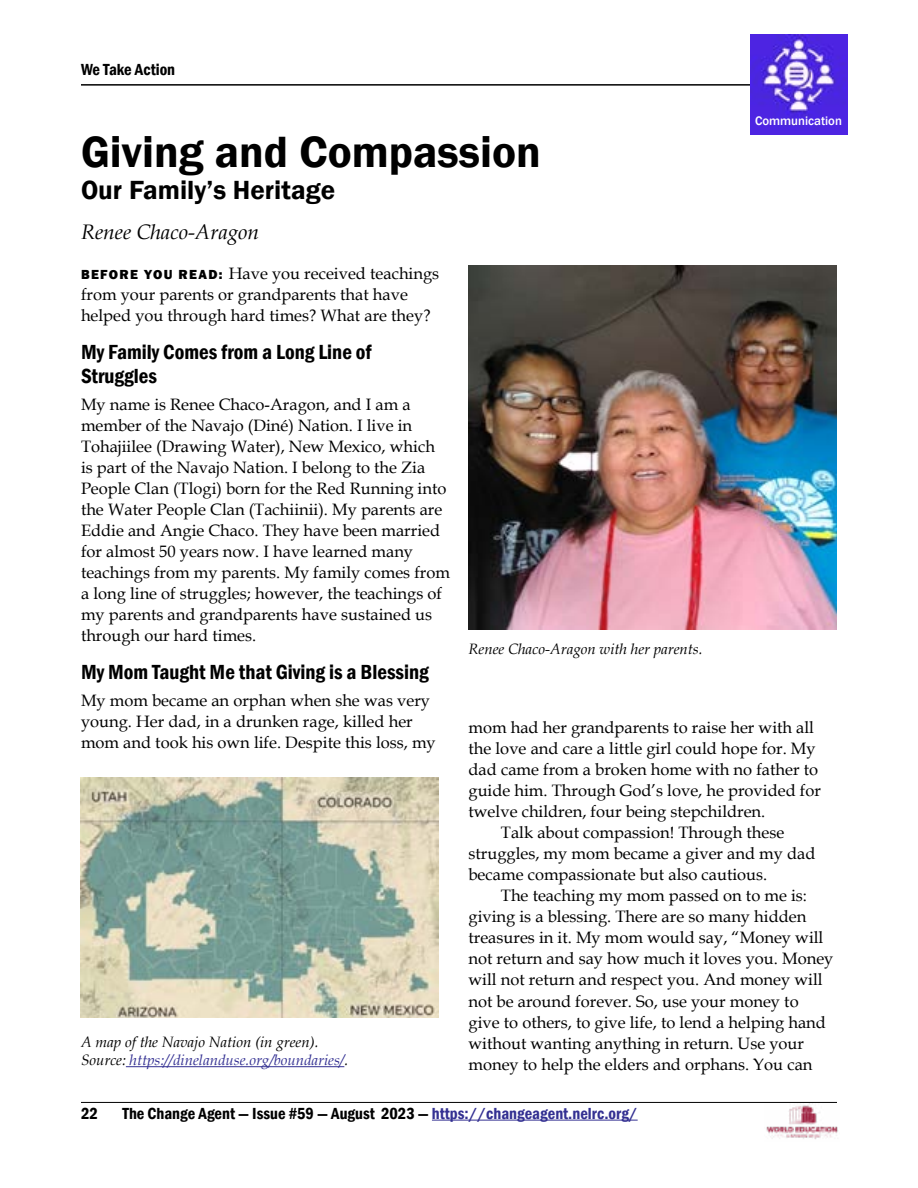
<style>
.page{position:relative;width:918px;height:1188px;background:#fff}
.page>*{position:absolute;margin:0;border:0;box-sizing:border-box;transform-origin:0 0}
.t1{font:600 45px "Franklin Gothic";color:#000}
.t2{font:600 27px "Franklin Gothic";color:#000}
.t3{font:600 condensed 21px/24px "Franklin Gothic";color:#000}
.t4{font:italic 21px "Book Antiqua";color:#000}
.t5{font:16.5px/21px "Book Antiqua";color:#000}
.t6{font:600 condensed 16.5px "Franklin Gothic";color:#000}
.t7{font:italic 15px/18px "Book Antiqua";color:#000}
.t8{font:500 12.75px "Franklin Gothic";color:#fff}
.s1{font-family:"Franklin Gothic";font-weight:800;font-size:13.5px}
.s2{color:#333092}
</style>
<div class="page">
<hr style="left:432px;top:1120px;width:206px;height:1px;background:#333092">
<hr style="left:81px;top:84px;width:756px;height:2px;background:#000">
<hr style="left:81px;top:1102px;width:756px;height:1px;background:#000">
<img style="left:469px;top:265px;width:368px;height:365px">
<img style="left:81px;top:778px;width:357px;height:240px">
<hr style="left:126px;top:1066px;width:218px;height:1px;background:#333092">
<img style="left:751px;top:34px;width:97px;height:100px">
<img style="left:766px;top:1103px;width:72px;height:36px">
<p class="t6" style="left:81px;top:59px;width:96px">We Take Action</p>
<h1 class="t1" style="left:81px;top:124px;width:461px">Giving and Compassion</h1>
<h2 class="t2" style="left:81px;top:173px;width:256px">Our Family’s Heritage</h2>
<p class="t4" style="left:81px;top:218px;width:180px">Renee Chaco-Aragon</p>
<p class="t8" style="left:755px;top:113px;width:88px">Communication</p>
<p class="t5" style="left:81px;top:263px;width:360px"><span class="s1">BEFORE YOU READ:</span> Have you received teachings from your parents or grandparents that have helped you through hard times? What are they?</p>
<p class="t3" style="left:81px;top:340px;width:292px">My Family Comes from a Long Line of<br>Struggles</p>
<p class="t5" style="left:81px;top:394px;width:370px">My name is Renee Chaco-Aragon, and I am a member of the Navajo (Diné) Nation. I live in Tohajiilee (Drawing Water), New Mexico, which is part of the Navajo Nation. I belong to the Zia People Clan (Tlogi) born for the Red Running into the Water People Clan (Tachiinii). My parents are Eddie and Angie Chaco. They have been married for almost 50 years now. I have learned many teachings from my parents. My family comes from a long line of struggles; however, the teachings of my parents and grandparents have sustained us through our hard times.</p>
<p class="t3" style="left:81px;top:660px;width:349px">My Mom Taught Me that Giving is a Blessing</p>
<p class="t5" style="left:81px;top:690px;width:356px">My mom became an orphan when she was very young. Her dad, in a drunken rage, killed her mom and took his own life. Despite this loss, my</p>
<p class="t7" style="left:81px;top:1032px;width:269px">A map of the Navajo Nation (in green).<br>Source: <span class="s2">https://dinelanduse.org/boundaries/</span>.</p>
<p class="t7" style="left:469px;top:640px;width:236px">Renee Chaco-Aragon with her parents.</p>
<p class="t5" style="left:469px;top:717px;width:347px">mom had her grandparents to raise her with all</p>
<p class="t5" style="left:469px;top:738px;width:349px">the love and care a little girl could hope for. My</p>
<p class="t5" style="left:469px;top:759px;width:351px">dad came from a broken home with no father to</p>
<p class="t5" style="left:469px;top:780px;width:354px">guide him. Through God’s love, he provided for</p>
<p class="t5" style="left:469px;top:801px;width:298px">twelve children, four being stepchildren.</p>
<p class="t5" style="left:501px;top:822px;width:285px">Talk about compassion! Through these</p>
<p class="t5" style="left:469px;top:843px;width:349px">struggles, my mom became a giver and my dad</p>
<p class="t5" style="left:469px;top:864px;width:300px">became compassionate but also cautious.</p>
<p class="t5" style="left:501px;top:885px;width:308px">The teaching my mom passed on to me is:</p>
<p class="t5" style="left:469px;top:906px;width:339px">giving is a blessing. There are so many hidden</p>
<p class="t5" style="left:469px;top:927px;width:356px">treasures in it. My mom would say, “Money will</p>
<p class="t5" style="left:469px;top:948px;width:366px">not return and say how much it loves you. Money</p>
<p class="t5" style="left:469px;top:969px;width:356px">will not return and respect you. And money will</p>
<p class="t5" style="left:469px;top:990px;width:332px">not be around forever. So, use your money to</p>
<p class="t5" style="left:469px;top:1011px;width:359px">give to others, to give life, to lend a helping hand</p>
<p class="t5" style="left:469px;top:1032px;width:337px">without wanting anything in return. Use your</p>
<p class="t5" style="left:469px;top:1053px;width:346px">money to help the elders and orphans. You can</p>
<p class="t6" style="left:81px;top:1102px;width:18px">22</p>
<p class="t6" style="left:123px;top:1102px;width:517px">The Change Agent — Issue #59 — August 2023 — <span class="s2">https://changeagent.nelrc.org/</span></p>
</div>
